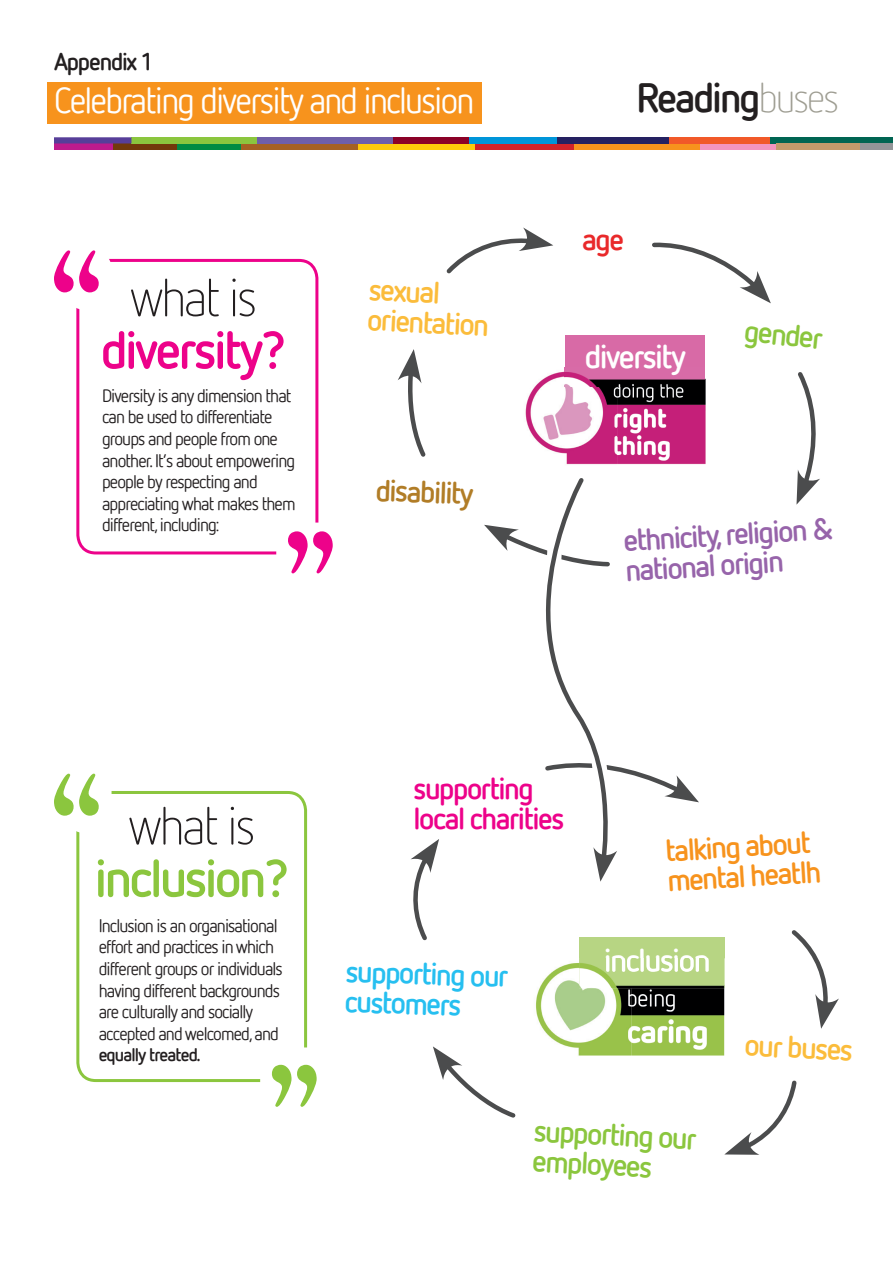
<style>
.page{position:relative;width:893px;height:1263px;background:#fff}
.page>*{position:absolute;margin:0;border:0;box-sizing:border-box;transform-origin:0 0}
.t1{font:300 52.5px "Netto Offc";letter-spacing:-.05em;color:#231f20}
.t2{font:700 52.5px "Netto Offc";letter-spacing:-.05em;color:#ed028a}
.t3{font:700 52.5px "Netto Offc";letter-spacing:-.05em;color:#8bc63e}
.t4{font:700 40.95px "Netto Offc";letter-spacing:-.05em;color:#231f20}
.t5{font:36px "Netto Offc";letter-spacing:-.05em;color:#fff}
.t6{font:700 32.7px "Netto Offc";letter-spacing:-.05em;color:#fff}
.t7{font:700 30px/29.8px "Netto Offc";color:#9764aa}
.t8{font:700 30px/30px "Netto Offc";color:#8bc63e}
.t9{font:700 30px/30px "Netto Offc";color:#fbbc3b}
.t10{font:700 30px/30.2px "Netto Offc";color:#f7931d}
.t11{font:700 30px/30px "Netto Offc";letter-spacing:-.05em;color:#ed028a}
.t12{font:700 30px/30.2px "Netto Offc";color:#26bff0}
.t13{font:700 30px "Netto Offc";color:#b17d27}
.t14{font:700 30px "Netto Offc";color:#e9292a}
.t15{font:700 24px "Netto Offc";letter-spacing:-.05em;color:#231f20}
.t16{font:18px/21.6px "Netto Offc";letter-spacing:-.05em;color:#231f20}
.t17{font:700 18px "Netto Offc";letter-spacing:-.05em;color:#231f20}
.s1{font-weight:300;color:#9e9d92}
</style>
<div class="page">
<div style="left:474px;top:143px;width:100px;height:7px;background:#d1232a"></div>
<div style="left:358px;top:143px;width:117px;height:7px;background:#feca0a"></div>
<div style="left:241px;top:143px;width:117px;height:7px;background:#a56123"></div>
<div style="left:54px;top:143px;width:59px;height:7px;background:#be1a8d"></div>
<div style="left:113px;top:143px;width:64px;height:7px;background:#72390b"></div>
<div style="left:177px;top:143px;width:64px;height:7px;background:#008b43"></div>
<div style="left:468px;top:137px;width:89px;height:6px;background:#0095d9"></div>
<div style="left:393px;top:137px;width:75px;height:6px;background:#8b0128"></div>
<div style="left:257px;top:137px;width:136px;height:6px;background:#6e5fa9"></div>
<div style="left:131px;top:137px;width:126px;height:6px;background:#8bc63e"></div>
<div style="left:54px;top:137px;width:77px;height:6px;background:#573e99"></div>
<div style="left:574px;top:143px;width:126px;height:7px;background:#f7931d"></div>
<div style="left:557px;top:137px;width:112px;height:6px;background:#252161"></div>
<div style="left:700px;top:143px;width:76px;height:7px;background:#f395bf"></div>
<div style="left:770px;top:137px;width:123px;height:6px;background:#006552"></div>
<div style="left:776px;top:143px;width:86px;height:7px;background:#c39a6b"></div>
<div style="left:669px;top:137px;width:101px;height:6px;background:#f15929"></div>
<div style="left:860px;top:143px;width:33px;height:7px;background:#939598"></div>
<div style="left:47px;top:82px;width:434px;height:42px;background:#f7931d"></div>
<div style="left:76px;top:259px;width:242px;height:295px;border:3px solid #ed028a;border-radius:18px"></div>
<div style="left:67px;top:250px;width:45px;height:60px;background:#fff;border-radius:18px"></div>
<div style="left:276px;top:523px;width:69px;height:50px;background:#fff;border-radius:18px"></div>
<svg style="left:54px;top:250px;width:45px;height:42px"></svg>
<svg style="left:288px;top:531px;width:45px;height:42px"></svg>
<div style="left:76px;top:791px;width:231px;height:291px;border:3px solid #8bc63e;border-radius:18px"></div>
<div style="left:67px;top:774px;width:45px;height:59px;background:#fff;border-radius:18px"></div>
<div style="left:260px;top:1047px;width:68px;height:60px;background:#fff;border-radius:18px"></div>
<svg style="left:54px;top:774px;width:45px;height:42px"></svg>
<svg style="left:272px;top:1065px;width:19px;height:42px"></svg>
<svg style="left:297px;top:1065px;width:20px;height:42px"></svg>
<svg style="left:446px;top:227px;width:107px;height:47px"></svg>
<svg style="left:652px;top:242px;width:119px;height:61px"></svg>
<svg style="left:796px;top:372px;width:24px;height:133px"></svg>
<svg style="left:398px;top:349px;width:28px;height:108px"></svg>
<svg style="left:791px;top:930px;width:48px;height:99px"></svg>
<svg style="left:433px;top:1046px;width:83px;height:72px"></svg>
<svg style="left:724px;top:1080px;width:73px;height:75px"></svg>
<svg style="left:410px;top:839px;width:29px;height:102px"></svg>
<div style="left:565px;top:336px;width:140px;height:50px;background:#d86aa6"></div>
<img style="left:525px;top:368px;width:181px;height:97px">
<img style="left:565px;top:368px;width:140px;height:18px">
<div style="left:579px;top:937px;width:145px;height:51px;background:#b7d583"></div>
<img style="left:536px;top:958px;width:189px;height:98px">
<img style="left:579px;top:958px;width:145px;height:30px">
<img style="left:606px;top:958px;width:103px;height:14px">
<svg style="left:484px;top:478px;width:215px;height:404px"></svg>
<h3 class="t15" style="left:54px;top:46px;width:101px">Appendix 1</h3>
<h3 class="t5" style="left:54px;top:78px;width:422px">Celebrating diversity and inclusion</h3>
<h1 class="t1" style="left:130px;top:266px;width:129px">what is</h1>
<h1 class="t2" style="left:101px;top:317px;width:187px">diversity?</h1>
<p class="t16" style="left:102px;top:384px;width:195px">Diversity is any dimension that can be used to differentiate groups and people from one another. It’s about empowering people by respecting and appreciating what makes them different, including:</p>
<h3 class="t9" style="left:370px;top:273px;width:123px;rotate:3deg">sexual orientation</h3>
<h3 class="t13" style="left:376px;top:471px;width:99px;rotate:2deg">disability</h3>
<h2 class="t4" style="left:636px;top:71px;width:204px">Reading<span class="s1">buses</span></h2>
<h3 class="t14" style="left:582px;top:221px;width:43px">age</h3>
<h3 class="t6" style="left:585px;top:336px;width:103px">diversity</h3>
<h3 class="t8" style="left:746px;top:314px;width:80px;rotate:6deg">gender</h3>
<h3 class="t7" style="left:622px;top:526px;width:212px;rotate:-4deg">ethnicity, religion &amp; national origin</h3>
<h1 class="t1" style="left:128px;top:794px;width:129px">what is</h1>
<h1 class="t3" style="left:95px;top:845px;width:196px">inclusion?</h1>
<p class="t16" style="left:99px;top:914px;width:186px">Inclusion is an organisational effort and practices in which different groups or individuals having different backgrounds are culturally and socially accepted and welcomed, and</p>
<p class="t17" style="left:99px;top:1044px;width:103px">equally treated.</p>
<h3 class="t11" style="left:414px;top:773px;width:152px">supporting local charities</h3>
<h3 class="t12" style="left:346px;top:955px;width:164px;rotate:2deg">supporting our customers</h3>
<h3 class="t10" style="left:664px;top:835px;width:155px;rotate:-4deg">talking about mental heatlh</h3>
<h3 class="t6" style="left:604px;top:939px;width:108px">inclusion</h3>
<h3 class="t9" style="left:745px;top:1029px;width:110px;rotate:3deg">our buses</h3>
<h3 class="t8" style="left:535px;top:1114px;width:164px;rotate:3deg">supporting our employees</h3>
</div>
